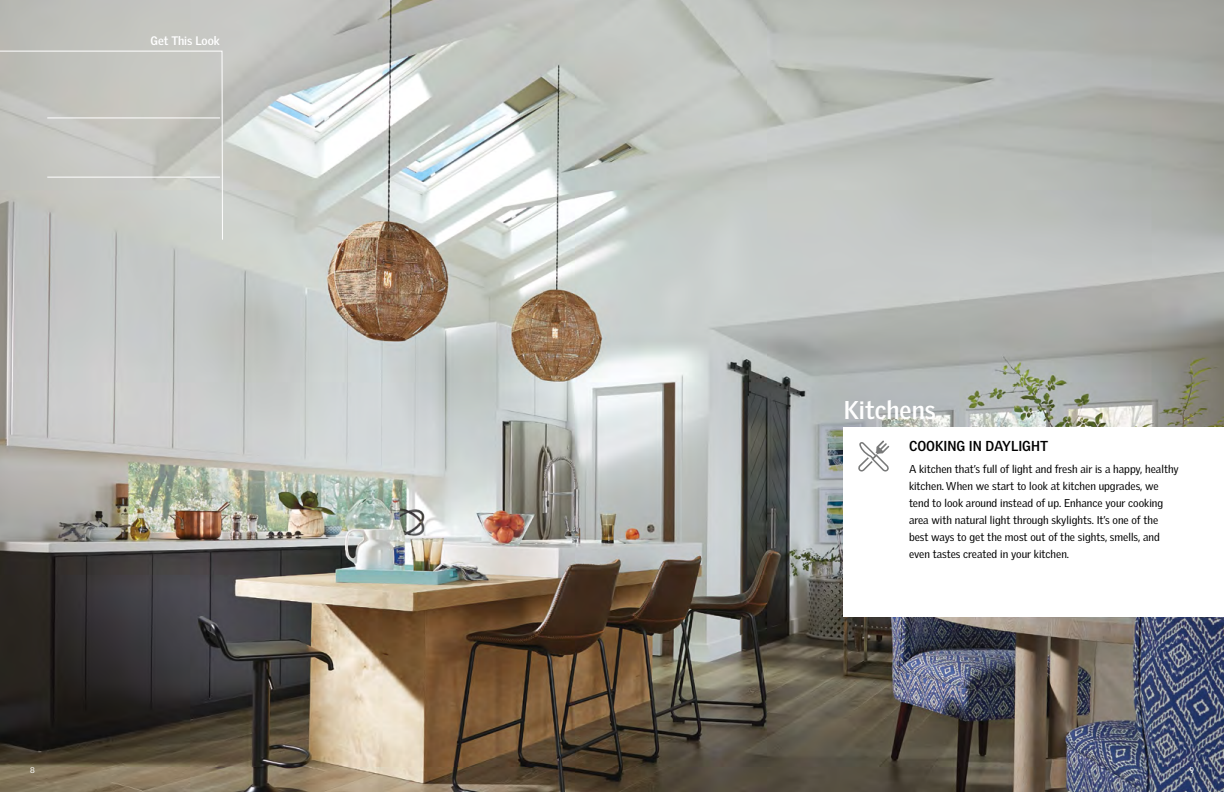
<style>
.page{position:relative;width:1224px;height:792px;background:#fff}
.page>*{position:absolute;margin:0;border:0;box-sizing:border-box;transform-origin:0 0}
.t1{font:700 25px "Velux Gothic";color:#fff}
.t2{font:700 14px "Velux Gothic";color:#000}
.t3{font:700 12px "Velux Gothic";color:#fff}
.t4{font:11px/17px "Velux Gothic";color:#000}
.t5{font:8px "Velux Gothic";color:#fff}
</style>
<div class="page">
<img style="left:0;top:0;width:1224px;height:792px">
<div style="left:844px;top:428px;width:380px;height:189px;background:#fff"></div>
<svg style="left:858px;top:441px;width:31px;height:31px"></svg>
<svg style="left:0;top:50px;width:223px;height:191px;background:#c5c6c1"></svg>
<hr style="left:47px;top:118px;width:173px;height:1px;background:#fff">
<hr style="left:47px;top:177px;width:173px;height:1px;background:#fff">
<p class="t3" style="left:150px;top:33px;width:71px">Get This Look</p>
<h1 class="t1" style="left:844px;top:394px;width:93px">Kitchens</h1>
<p class="t2" style="left:909px;top:437px;width:141px">COOKING IN DAYLIGHT</p>
<p class="t4" style="left:909px;top:460px;width:271px">A kitchen that’s full of light and fresh air is a happy, healthy kitchen. When we start to look at kitchen upgrades, we tend to look around instead of up. Enhance your cooking area with natural light through skylights. It’s one of the best ways to get the most out of the sights, smells, and even tastes created in your kitchen.</p>
<p class="t5" style="left:30px;top:766px;width:6px">8</p>
<p class="t5" style="left:1189px;top:766px;width:6px">9</p>
</div>
